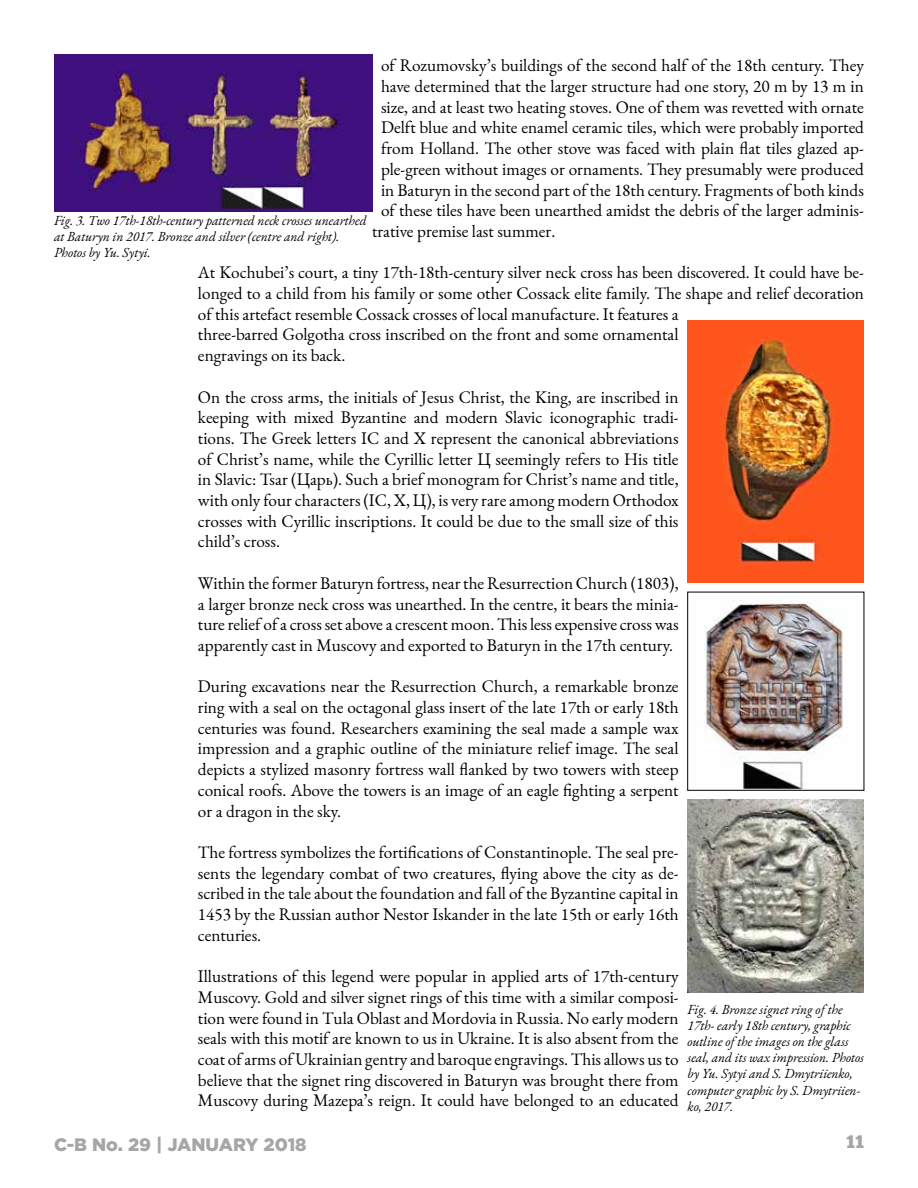
<style>
.page{position:relative;width:918px;height:1188px;background:#fff}
.page>*{position:absolute;margin:0;border:0;box-sizing:border-box;transform-origin:0 0}
.t1{font:900 18px "Gotham";color:#a6a6a6}
.t2{font:18px "Chunk Five";color:#a6a6a6}
.t3{font:17.25px/20.7px "EB Garamond";color:#000;text-align:justify}
.t4{font:italic 13.5px/16.2px "EB Garamond";color:#000}
</style>
<div class="page">
<img style="left:688px;top:321px;width:176px;height:262px">
<img style="left:704px;top:601px;width:139px;height:187px">
<img style="left:688px;top:799px;width:176px;height:194px">
<img style="left:54px;top:54px;width:318px;height:157px">
<p class="t3" style="left:381px;top:55px;width:484px">of Rozumovsky’s buildings of the second half of the 18th century. They</p>
<p class="t3" style="left:381px;top:76px;width:484px">have determined that the larger structure had one story, 20 m by 13 m in</p>
<p class="t3" style="left:381px;top:97px;width:484px">size, and at least two heating stoves. One of them was revetted with ornate</p>
<p class="t3" style="left:381px;top:117px;width:484px">Delft blue and white enamel ceramic tiles, which were probably imported</p>
<p class="t3" style="left:381px;top:138px;width:484px">from Holland. The other stove was faced with plain flat tiles glazed ap-</p>
<p class="t3" style="left:381px;top:159px;width:484px">ple-green without images or ornaments. They presumably were produced</p>
<p class="t3" style="left:381px;top:180px;width:484px">in Baturyn in the second part of the 18th century. Fragments of both kinds</p>
<p class="t3" style="left:381px;top:200px;width:484px">of these tiles have been unearthed amidst the debris of the larger adminis-</p>
<p class="t3" style="left:372px;top:221px;width:185px">trative premise last summer.</p>
<p class="t3" style="left:198px;top:262px;width:668px;text-align:left">At Kochubei’s court, a tiny 17th-18th-century silver neck cross has been discovered. It could have be&shy;longed to a child from his family or some other Cossack elite family. The shape and relief decoration of this artefact resemble Cossack crosses of local manufacture. It features a<br>three-barred Golgotha cross inscribed on the front and some ornamental<br>engravings on its back.</p>
<p class="t3" style="left:198px;top:387px;width:482px">On the cross arms, the initials of Jesus Christ, the King, are inscribed in keeping with mixed Byzantine and modern Slavic iconographic tradi&shy;tions. The Greek letters ІС and Х represent the canonical abbreviations of Christ’s name, while the Cyrillic letter Ц seemingly refers to His title in Slavic: Tsar (Царь). Such a brief monogram for Christ’s name and title, with only four characters (ІС, Х, Ц), is very rare among modern Orthodox crosses with Cyrillic inscriptions. It could be due to the small size of this child’s cross.</p>
<p class="t3" style="left:198px;top:573px;width:482px">Within the former Baturyn fortress, near the Resurrection Church (1803), a larger bronze neck cross was unearthed. In the centre, it bears the minia&shy;ture relief of a cross set above a crescent moon. This less expensive cross was apparently cast in Muscovy and exported to Baturyn in the 17th century.</p>
<p class="t3" style="left:198px;top:676px;width:482px">During excavations near the Resurrection Church, a remarkable bronze ring with a seal on the octagonal glass insert of the late 17th or early 18th centuries was found. Researchers examining the seal made a sample wax impression and a graphic outline of the miniature relief image. The seal depicts a stylized masonry fortress wall flanked by two towers with steep conical roofs. Above the towers is an image of an eagle fighting a serpent or a dragon in the sky.</p>
<p class="t3" style="left:198px;top:842px;width:482px">The fortress symbolizes the fortifications of Constantinople. The seal pre&shy;sents the legendary combat of two creatures, flying above the city as de&shy;scribed in the tale about the foundation and fall of the Byzantine capital in 1453 by the Russian author Nestor Iskander in the late 15th or early 16th centuries.</p>
<p class="t3" style="left:198px;top:966px;width:482px">Illustrations of this legend were popular in applied arts of 17th-century Muscovy. Gold and silver signet rings of this time with a similar composi&shy;tion were found in Tula Oblast and Mordovia in Russia. No early modern seals with this motif are known to us in Ukraine. It is also absent from the coat of arms of Ukrainian gentry and baroque engravings. This allows us to believe that the signet ring discovered in Baturyn was brought there from Muscovy during Mazepa’s reign. It could have belonged to an educated</p>
<p class="t4" style="left:54px;top:213px;width:314px">Fig. 3. Two 17th-18th-century patterned neck crosses unearthed at Baturyn in 2017. Bronze and silver (centre and right).<br>Photos by Yu. Sytyi.</p>
<p class="t4" style="left:688px;top:1001px;width:178px">Fig. 4. Bronze signet ring of the<br>17th- early 18th century, graphic outline of the images on the glass seal, and its wax impression. Photos by Yu. Sytyi and S. Dmytriienko, computer graphic by S. Dmytriien&shy;ko, 2017.</p>
<p class="t1" style="left:54px;top:1134px;width:254px">C-B No. 29 | JANUARY 2018</p>
<p class="t2" style="left:846px;top:1133px;width:19px">11</p>
</div>
